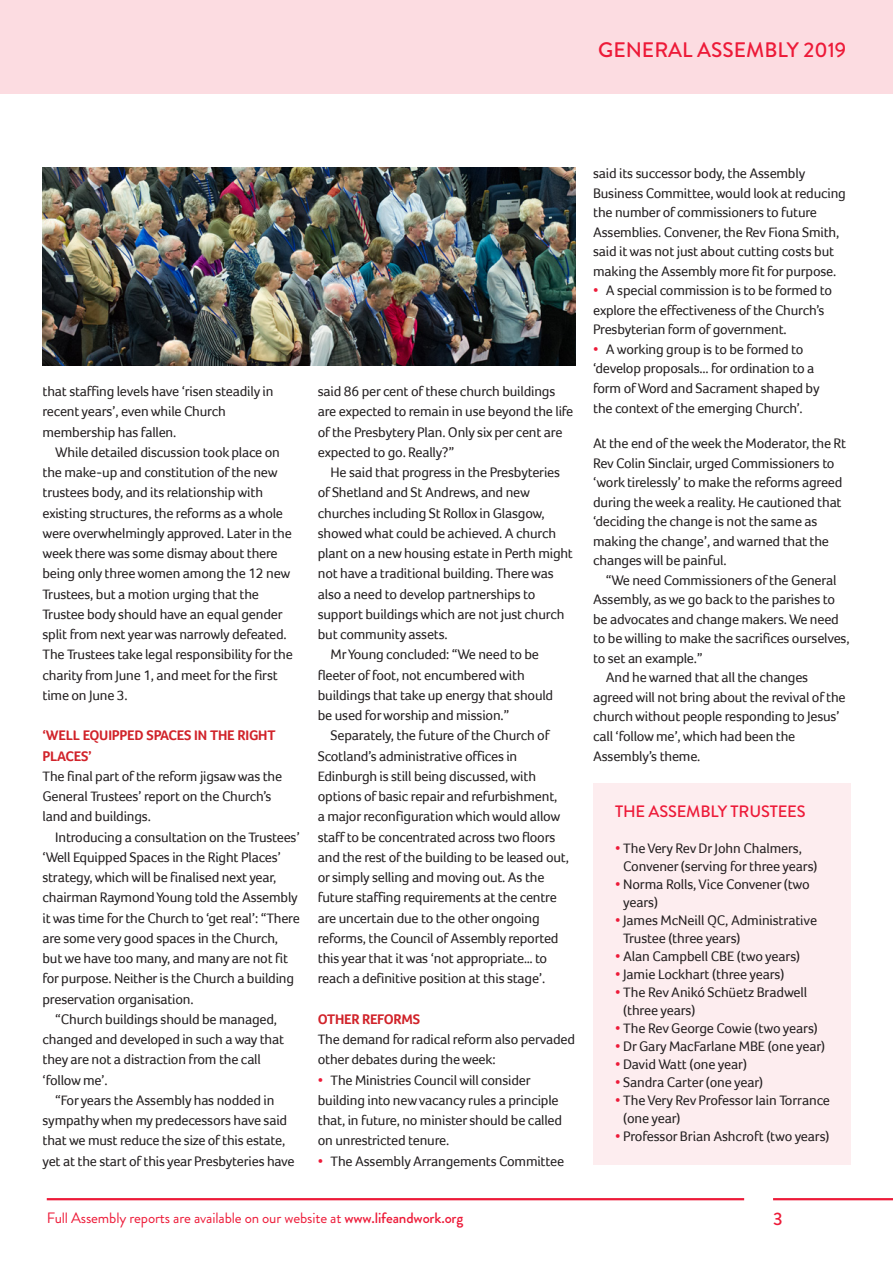
<style>
.page{position:relative;width:893px;height:1263px;background:#fff}
.page>*{position:absolute;margin:0;border:0;box-sizing:border-box;transform-origin:0 0}
.Page_Numbers{font:500 21px "Brandon Grotesque";color:#ed1a38}
.Page_Numbers-2{font:500 18px "Brandon Grotesque";color:#ed1a38}
.Body_NO_INDENT{font:500 16.5px "Brandon Grotesque";letter-spacing:-.01em;color:#ed1a38}
.Facebook{font:15px "Brandon Grotesque";letter-spacing:-.01em;color:#ed1a38}
.Body_NO_INDENT-2{font:14.25px/20.2px "Foco";letter-spacing:-.015em;color:#231f20}
.Body_NO_INDENT-3{font:700 14.25px/20.2px "Foco";letter-spacing:-.015em;color:#d1232a}
.s1{color:#ed1a38}
.s2{font-weight:500}
</style>
<div class="page">
<div style="left:0;top:0;width:893px;height:94px;background:#fcdce1"></div>
<div style="left:593px;top:783px;width:257px;height:382px;background:#fdedef"></div>
<hr style="left:47px;top:1198px;width:697px;height:2px;background:#ed1a38">
<hr style="left:773px;top:1198px;width:120px;height:2px;background:#ed1a38">
<img style="left:43px;top:168px;width:532px;height:198px">
<p class="Page_Numbers" style="left:598px;top:35px;width:250px">GENERAL ASSEMBLY 2019</p>
<p class="Body_NO_INDENT-2" style="left:43px;top:381px;width:232px">that staffing levels have ‘risen steadily in recent years’, even while Church membership has fallen.</p>
<p class="Body_NO_INDENT-2" style="left:43px;top:442px;width:252px;text-indent:13px">While detailed discussion took place on the make-up and constitution of the new trustees body, and its relationship with existing structures, the reforms as a whole were overwhelmingly approved. Later in the week there was some dismay about there being only three women among the 12 new Trustees, but a motion urging that the Trustee body should have an equal gender split from next year was narrowly defeated.<br>The Trustees take legal responsibility for the charity from June 1, and meet for the first time on June 3.</p>
<p class="Body_NO_INDENT-3" style="left:43px;top:725px;width:235px">‘WELL EQUIPPED SPACES IN THE RIGHT<br>PLACES’</p>
<p class="Body_NO_INDENT-2" style="left:43px;top:766px;width:241px">The final part of the reform jigsaw was the<br>General Trustees’ report on the Church’s land and buildings.</p>
<p class="Body_NO_INDENT-2" style="left:43px;top:826px;width:259px;text-indent:13px">Introducing a consultation on the Trustees’ ‘Well Equipped Spaces in the Right Places’ strategy, which will be finalised next year, chairman Raymond Young told the Assembly it was time for the Church to ‘get real’: “There are some very good spaces in the Church, but we have too many, and many are not fit for purpose. Neither is the Church a building preservation organisation.</p>
<p class="Body_NO_INDENT-2" style="left:43px;top:1009px;width:243px;text-indent:13px">“Church buildings should be managed, changed and developed in such a way that they are not a distraction from the call ‘follow me’.</p>
<p class="Body_NO_INDENT-2" style="left:43px;top:1090px;width:254px;text-indent:13px">“For years the Assembly has nodded in sympathy when my predecessors have said that we must reduce the size of this estate, yet at the start of this year Presbyteries have</p>
<p class="Body_NO_INDENT-2" style="left:318px;top:381px;width:257px">said 86 per cent of these church buildings are expected to remain in use beyond the life of the Presbytery Plan. Only six per cent are expected to go. Really?”</p>
<p class="Body_NO_INDENT-2" style="left:318px;top:462px;width:257px;text-indent:13px">He said that progress in the Presbyteries of Shetland and St Andrews, and new churches including St Rollox in Glasgow, showed what could be achieved. A church plant on a new housing estate in Perth might not have a traditional building. There was also a need to develop partnerships to support buildings which are not just church but community assets.</p>
<p class="Body_NO_INDENT-2" style="left:318px;top:644px;width:237px;text-indent:13px">Mr Young concluded: “We need to be fleeter of foot, not encumbered with buildings that take up energy that should be used for worship and mission.”</p>
<p class="Body_NO_INDENT-2" style="left:318px;top:725px;width:253px;text-indent:13px">Separately, the future of the Church of Scotland’s administrative offices in Edinburgh is still being discussed, with options of basic repair and refurbishment,<br>a major reconfiguration which would allow staff to be concentrated across two floors and the rest of the building to be leased out, or simply selling and moving out. As the future staffing requirements at the centre are uncertain due to the other ongoing reforms, the Council of Assembly reported this year that it was ‘not appropriate… to reach a definitive position at this stage’.</p>
<p class="Body_NO_INDENT-3" style="left:318px;top:1009px;width:104px">OTHER REFORMS</p>
<p class="Body_NO_INDENT-2" style="left:318px;top:1029px;width:259px">The demand for radical reform also pervaded other debates during the week:</p>
<p class="Body_NO_INDENT-2" style="left:318px;top:1069px;width:246px"><span class="s1">•</span> The Ministries Council will consider building into new vacancy rules a principle that, in future, no minister should be called on unrestricted tenure.</p>
<p class="Body_NO_INDENT-2" style="left:318px;top:1150px;width:248px"><span class="s1">•</span> The Assembly Arrangements Committee</p>
<p class="Facebook" style="left:47px;top:1208px;width:418px">Full Assembly reports are available on our website at <span class="s2">www.lifeandwork.org</span></p>
<p class="Body_NO_INDENT-2" style="left:593px;top:163px;width:254px;line-height:19.5px">said its successor body, the Assembly Business Committee, would look at reducing the number of commissioners to future Assemblies. Convener, the Rev Fiona Smith, said it was not just about cutting costs but making the Assembly more fit for purpose.</p>
<p class="Body_NO_INDENT-2" style="left:593px;top:280px;width:241px;line-height:19.5px"><span class="s1">•</span> A special commission is to be formed to explore the effectiveness of the Church’s<br>Presbyterian form of government.</p>
<p class="Body_NO_INDENT-2" style="left:593px;top:339px;width:228px;line-height:19.8px"><span class="s1">•</span> A working group is to be formed to ‘develop proposals... for ordination to a form of Word and Sacrament shaped by the context of the emerging Church’.</p>
<p class="Body_NO_INDENT-2" style="left:593px;top:433px;width:254px;line-height:19.5px">At the end of the week the Moderator, the Rt Rev Colin Sinclair, urged Commissioners to ‘work tirelessly’ to make the reforms agreed during the week a reality. He cautioned that ‘deciding the change is not the same as making the change’, and warned that the changes will be painful.</p>
<p class="Body_NO_INDENT-2" style="left:593px;top:570px;width:258px;line-height:19.5px;text-indent:13px">“We need Commissioners of the General Assembly, as we go back to the parishes to be advocates and change makers. We need to be willing to make the sacrifices ourselves, to set an example.”</p>
<p class="Body_NO_INDENT-2" style="left:593px;top:667px;width:254px;line-height:19.6px;text-indent:13px">And he warned that all the changes agreed will not bring about the revival of the church without people responding to Jesus’ call ‘follow me’, which had been the Assembly’s theme.</p>
<p class="Body_NO_INDENT" style="left:615px;top:800px;width:192px">THE ASSEMBLY TRUSTEES</p>
<p class="Body_NO_INDENT-2" style="left:623px;top:839px;width:196px;line-height:18px;text-indent:-8px"><span class="s1">•</span> The Very Rev Dr John Chalmers,<br>Convener (serving for three years)</p>
<p class="Body_NO_INDENT-2" style="left:623px;top:875px;width:188px;line-height:18px;text-indent:-8px"><span class="s1">•</span> Norma Rolls, Vice Convener (two years)</p>
<p class="Body_NO_INDENT-2" style="left:623px;top:911px;width:195px;line-height:18px;text-indent:-8px"><span class="s1">•</span> James McNeill QC, Administrative<br>Trustee (three years)</p>
<p class="Body_NO_INDENT-2" style="left:615px;top:946px;width:187px"><span class="s1">•</span> Alan Campbell CBE (two years)</p>
<p class="Body_NO_INDENT-2" style="left:615px;top:964px;width:171px"><span class="s1">•</span> Jamie Lockhart (three years)</p>
<p class="Body_NO_INDENT-2" style="left:623px;top:983px;width:186px;line-height:18px;text-indent:-8px"><span class="s1">•</span> The Rev Anikó Schüetz Bradwell (three years)</p>
<p class="Body_NO_INDENT-2" style="left:615px;top:1018px;width:204px"><span class="s1">•</span> The Rev George Cowie (two years)</p>
<p class="Body_NO_INDENT-2" style="left:615px;top:1036px;width:212px"><span class="s1">•</span> Dr Gary MacFarlane MBE (one year)</p>
<p class="Body_NO_INDENT-2" style="left:615px;top:1054px;width:133px"><span class="s1">•</span> David Watt (one year)</p>
<p class="Body_NO_INDENT-2" style="left:615px;top:1072px;width:150px"><span class="s1">•</span> Sandra Carter (one year)</p>
<p class="Body_NO_INDENT-2" style="left:623px;top:1091px;width:208px;line-height:18px;text-indent:-8px"><span class="s1">•</span> The Very Rev Professor Iain Torrance (one year)</p>
<p class="Body_NO_INDENT-2" style="left:615px;top:1126px;width:216px"><span class="s1">•</span> Professor Brian Ashcroft (two years)</p>
<p class="Page_Numbers-2" style="left:773px;top:1206px;width:11px">3</p>
</div>
